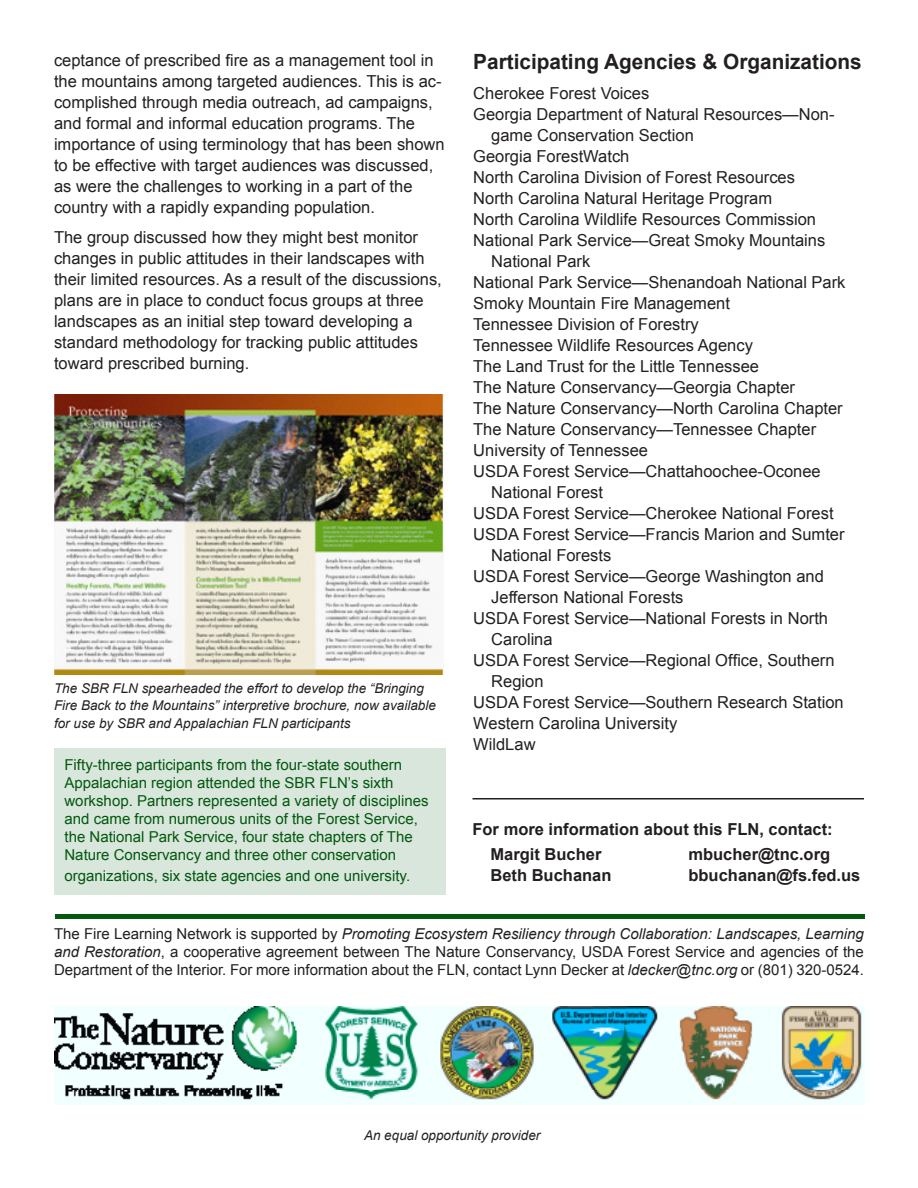
<style>
.page{position:relative;width:918px;height:1188px;background:#fff}
.page>*{position:absolute;margin:0;border:0;box-sizing:border-box;transform-origin:0 0}
.t1{font:700 21px "Arial";color:#231f20}
.t2{font:16.5px/21px "Arial";color:#231f20}
.t3{font:700 16.5px "Arial";color:#231f20}
.t4{font:15px/18px "Arial";color:#02580f}
.t5{font:15px/18px "Arial";color:#231f20;text-align:justify}
.t6{font:italic 13.5px/17.2px "Arial";color:#231f20}
.s1{font-style:italic}
</style>
<div class="page">
<img style="left:54px;top:1006px;width:810px;height:99px">
<div style="left:55px;top:914px;width:810px;height:5px;background:#02580f"></div>
<hr style="left:472px;top:798px;width:392px;height:2px;background:#231f20">
<img style="left:54px;top:395px;width:389px;height:279px">
<div style="left:54px;top:748px;width:392px;height:147px;background:#d9e6db"></div>
<p class="t2" style="left:54px;top:50px;width:392px">ceptance of prescribed fire as a management tool in the mountains among targeted audiences. This is ac&shy;complished through media outreach, ad campaigns, and formal and informal education programs. The importance of using terminology that has been shown to be effective with target audiences was discussed, as were the challenges to working in a part of the country with a rapidly expanding population.</p>
<p class="t2" style="left:54px;top:227px;width:389px">The group discussed how they might best monitor changes in public attitudes in their landscapes with their limited resources. As a result of the discussions, plans are in place to conduct focus groups at three landscapes as an initial step toward developing a standard methodology for tracking public attitudes toward prescribed burning.</p>
<p class="t6" style="left:54px;top:680px;width:383px">The SBR FLN spearheaded the effort to develop the “Bringing<br>Fire Back to the Mountains” interpretive brochure, now available for use by SBR and Appalachian FLN participants</p>
<p class="t4" style="left:64px;top:756px;width:339px">Fifty-three participants from the four-state southern</p>
<p class="t4" style="left:64px;top:774px;width:366px">Appalachian region attended the SBR FLN’s sixth workshop. Partners represented a variety of disciplines and came from numerous units of the Forest Service, the National Park Service, four state chapters of The Nature Conservancy and three other conservation</p>
<p class="t4" style="left:64px;top:867px;width:347px">organizations, six state agencies and one university.</p>
<p class="t1" style="left:473px;top:48px;width:390px">Participating Agencies &amp; Organizations</p>
<p class="t2" style="left:473px;top:83px;width:178px">Cherokee Forest Voices</p>
<p class="t2" style="left:491px;top:104px;width:345px;text-indent:-18px">Georgia Department of Natural Resources—Non&shy;game Conservation Section</p>
<p class="t2" style="left:473px;top:146px;width:158px">Georgia ForestWatch</p>
<p class="t2" style="left:473px;top:167px;width:323px">North Carolina Division of Forest Resources</p>
<p class="t2" style="left:473px;top:188px;width:300px">North Carolina Natural Heritage Program</p>
<p class="t2" style="left:473px;top:209px;width:344px">North Carolina Wildlife Resources Commission</p>
<p class="t2" style="left:491px;top:230px;width:336px;text-indent:-18px">National Park Service—Great Smoky Mountains<br>National Park</p>
<p class="t2" style="left:473px;top:272px;width:374px">National Park Service—Shenandoah National Park</p>
<p class="t2" style="left:473px;top:293px;width:258px">Smoky Mountain Fire Management</p>
<p class="t2" style="left:473px;top:314px;width:227px">Tennessee Division of Forestry</p>
<p class="t2" style="left:473px;top:335px;width:281px">Tennessee Wildlife Resources Agency</p>
<p class="t2" style="left:473px;top:356px;width:287px">The Land Trust for the Little Tennessee</p>
<p class="t2" style="left:473px;top:377px;width:323px">The Nature Conservancy—Georgia Chapter</p>
<p class="t2" style="left:473px;top:398px;width:371px">The Nature Conservancy—North Carolina Chapter</p>
<p class="t2" style="left:473px;top:419px;width:344px">The Nature Conservancy—Tennessee Chapter</p>
<p class="t2" style="left:473px;top:440px;width:176px">University of Tennessee</p>
<p class="t2" style="left:491px;top:461px;width:331px;text-indent:-18px">USDA Forest Service—Chattahoochee-Oconee<br>National Forest</p>
<p class="t2" style="left:473px;top:503px;width:362px">USDA Forest Service—Cherokee National Forest</p>
<p class="t2" style="left:491px;top:524px;width:355px;text-indent:-18px">USDA Forest Service—Francis Marion and Sumter<br>National Forests</p>
<p class="t2" style="left:491px;top:566px;width:334px;text-indent:-18px">USDA Forest Service—George Washington and<br>Jefferson National Forests</p>
<p class="t2" style="left:491px;top:608px;width:338px;text-indent:-18px">USDA Forest Service—National Forests in North<br>Carolina</p>
<p class="t2" style="left:491px;top:650px;width:345px;text-indent:-18px">USDA Forest Service—Regional Office, Southern<br>Region</p>
<p class="t2" style="left:473px;top:692px;width:372px">USDA Forest Service—Southern Research Station</p>
<p class="t2" style="left:473px;top:713px;width:206px">Western Carolina University</p>
<p class="t2" style="left:473px;top:734px;width:64px">WildLaw</p>
<p class="t3" style="left:472px;top:818px;width:362px">For more information about this FLN, contact:</p>
<p class="t3" style="left:490px;top:844px;width:112px">Margit Bucher</p>
<p class="t3" style="left:688px;top:844px;width:143px">mbucher@tnc.org</p>
<p class="t3" style="left:490px;top:865px;width:123px">Beth Buchanan</p>
<p class="t3" style="left:688px;top:865px;width:173px">bbuchanan@fs.fed.us</p>
<p class="t5" style="left:54px;top:925px;width:811px">The Fire Learning Network is supported by <span class="s1">Promoting Ecosystem Resiliency through Collaboration: Landscapes, Learning and Restoration</span>, a cooperative agreement between The Nature Conservancy, USDA Forest Service and agencies of the Department of the Interior. For more information about the FLN, contact Lynn Decker at <span class="s1">ldecker@tnc.org</span> or (801) 320-0524.</p>
<p class="t6" style="left:364px;top:1127px;width:178px">An equal opportunity provider</p>
</div>
